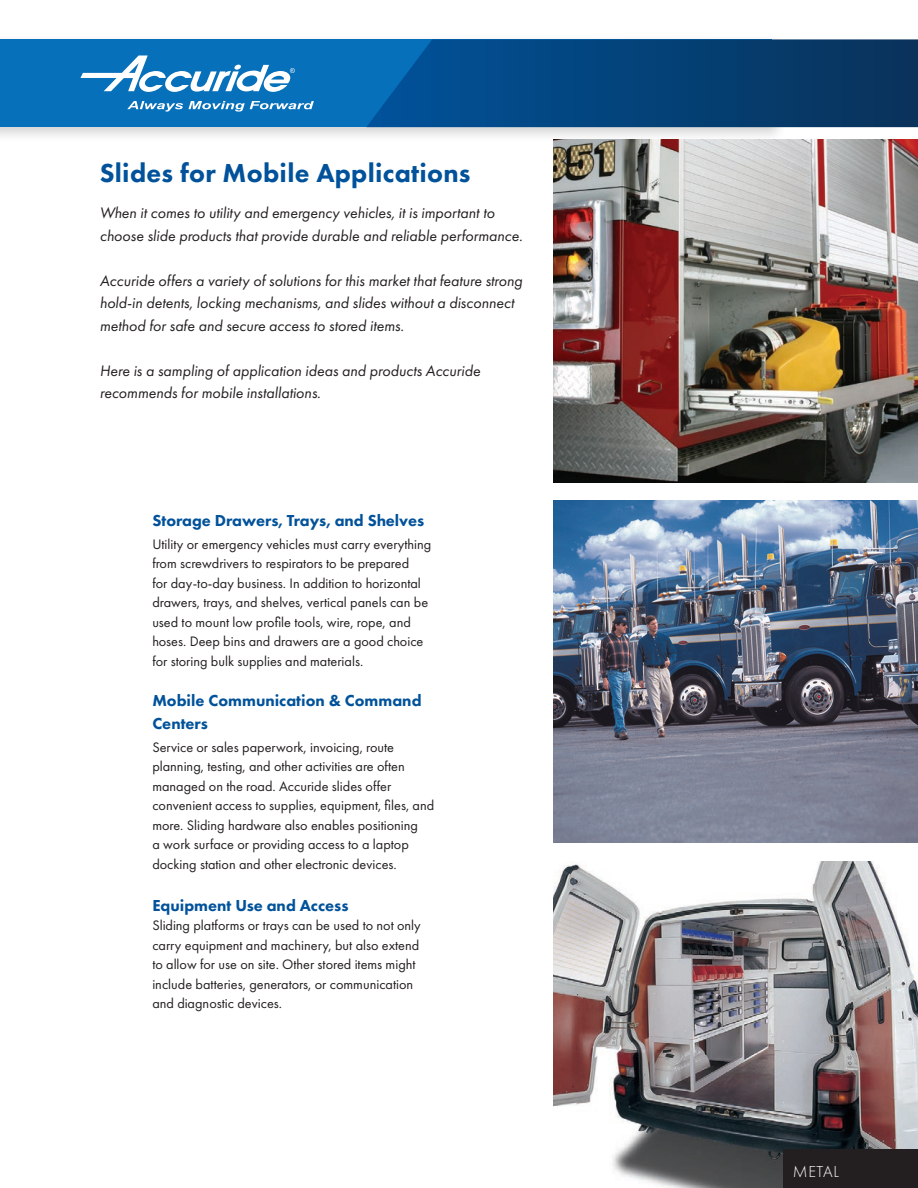
<style>
.page{position:relative;width:918px;height:1188px;background:#fff}
.page>*{position:absolute;margin:0;border:0;box-sizing:border-box;transform-origin:0 0}
.Page_title{font:800 27px "Futura PT";letter-spacing:.01em;color:#01529b}
.Paragraph_txt_11_pt{font:800 16.5px/22.5px "Futura PT";color:#01529a}
.Paragraph_txt_indent{font:800 16.5px "Futura PT";color:#01529a}
.t1{font:300 16.5px "Futura PT";letter-spacing:.035em;color:#fff}
._10_pt_ITC{font:italic 15.75px/22.5px "Futura PT";color:#231f20}
.Paragraph_txt_indent-2{font:14.25px/19.5px "Futura PT";color:#231f20}
</style>
<div class="page">
<div style="left:0;top:34px;width:787px;height:109px;background:#231f20;opacity:.2"></div>
<div style="left:0;top:39px;width:771px;height:88px;background:#0770ba"></div>
<svg style="left:367px;top:39px;width:551px;height:88px;background:#05447c"></svg>
<img style="left:554px;top:139px;width:364px;height:343px">
<img style="left:554px;top:500px;width:364px;height:343px">
<img style="left:554px;top:861px;width:364px;height:327px">
<div style="left:783px;top:1149px;width:135px;height:39px;background:#231f20"></div>
<svg style="left:127px;top:101px;width:187px;height:11px"></svg>
<svg style="left:80px;top:55px;width:215px;height:37px"></svg>
<p class="Page_title" style="left:100px;top:156px;width:372px">Slides for Mobile Applications</p>
<p class="_10_pt_ITC" style="left:100px;top:202px;width:424px">When it comes to utility and emergency vehicles, it is important to choose slide products that provide durable and reliable performance.</p>
<p class="_10_pt_ITC" style="left:100px;top:269px;width:424px">Accuride offers a variety of solutions for this market that feature strong hold-in detents, locking mechanisms, and slides without a disconnect method for safe and secure access to stored items.</p>
<p class="_10_pt_ITC" style="left:100px;top:359px;width:382px">Here is a sampling of application ideas and products Accuride recommends for mobile installations.</p>
<p class="Paragraph_txt_11_pt" style="left:152px;top:509px;width:273px">Storage Drawers, Trays, and Shelves</p>
<p class="Paragraph_txt_indent-2" style="left:152px;top:534px;width:281px">Utility or emergency vehicles must carry everything from screwdrivers to respirators to be prepared<br>for day-to-day business. In addition to horizontal drawers, trays, and shelves, vertical panels can be used to mount low profile tools, wire, rope, and hoses. Deep bins and drawers are a good choice for storing bulk supplies and materials.</p>
<p class="Paragraph_txt_11_pt" style="left:152px;top:689px;width:271px">Mobile Communication &amp; Command<br>Centers</p>
<p class="Paragraph_txt_indent-2" style="left:152px;top:737px;width:283px">Service or sales paperwork, invoicing, route planning, testing, and other activities are often managed on the road. Accuride slides offer convenient access to supplies, equipment, files, and more. Sliding hardware also enables positioning<br>a work surface or providing access to a laptop docking station and other electronic devices.</p>
<p class="Paragraph_txt_indent" style="left:152px;top:895px;width:198px">Equipment Use and Access</p>
<p class="Paragraph_txt_indent-2" style="left:152px;top:916px;width:270px">Sliding platforms or trays can be used to not only carry equipment and machinery, but also extend to allow for use on site. Other stored items might include batteries, generators, or communication and diagnostic devices.</p>
<p class="t1" style="left:793px;top:1163px;width:47px">METAL</p>
</div>
